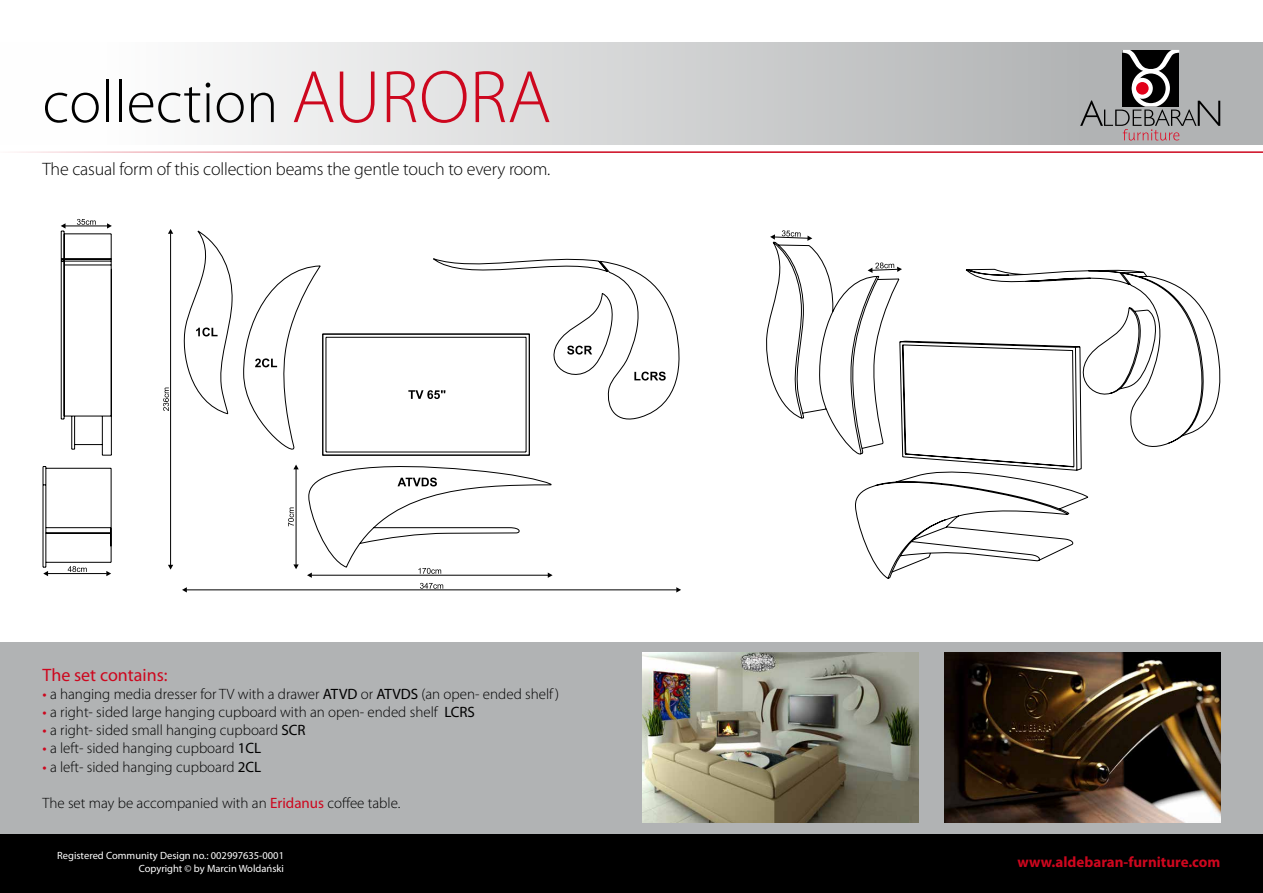
<style>
.page{position:relative;width:1263px;height:893px;background:#fff}
.page>*{position:absolute;margin:0;border:0;box-sizing:border-box;transform-origin:0 0}
.t1{font:300 60px "Myriad Pro";color:#000}
.t2{font:300 18px "Myriad Pro";letter-spacing:-.01em;color:#000}
.t3{font:18px "Myriad Pro";color:#cd071e}
.t4{font:300 15px "Myriad Pro";color:#000}
.t5{font:700 15px "Myriad Pro";color:#cd071e}
.t6{font:10.5px/12.6px "Myriad Pro";color:#fff;text-align:right}
.s1{font-size:75px;color:#cd071e}
.s2{font-weight:400;color:#cd071e}
.s3{font-weight:400}
</style>
<div class="page">
<div style="left:0;top:833px;width:1263px;height:60px;background:#000"></div>
<div style="left:0;top:43px;width:1263px;height:102px;background:linear-gradient(to right,#fff,#a7aaab)"></div>
<hr style="left:0;top:151px;width:1263px;height:2px;background:#cd071e">
<svg style="left:1080px;top:50px;width:140px;height:90px;background:#8f8c8d"></svg>
<div style="left:0;top:642px;width:1263px;height:191px;background:#b1b3b4"></div>
<svg style="left:43px;top:230px;width:1177px;height:338px"></svg>
<svg style="left:408px;top:390px;width:37px;height:9px"></svg>
<svg style="left:255px;top:358px;width:22px;height:9px"></svg>
<svg style="left:397px;top:477px;width:40px;height:9px"></svg>
<svg style="left:567px;top:346px;width:25px;height:9px"></svg>
<svg style="left:634px;top:372px;width:32px;height:9px"></svg>
<svg style="left:196px;top:327px;width:22px;height:9px"></svg>
<hr style="left:170px;top:233px;width:1px;height:332px;background:#000">
<svg style="left:168px;top:229px;width:5px;height:5px"></svg>
<svg style="left:168px;top:565px;width:5px;height:5px"></svg>
<svg style="left:163px;top:388px;width:6px;height:23px"></svg>
<svg style="left:288px;top:507px;width:6px;height:19px"></svg>
<hr style="left:186px;top:590px;width:491px;height:1px;background:#000">
<svg style="left:182px;top:587px;width:5px;height:5px"></svg>
<svg style="left:676px;top:587px;width:5px;height:5px"></svg>
<hr style="left:311px;top:575px;width:237px;height:1px;background:#000">
<svg style="left:307px;top:573px;width:5px;height:5px"></svg>
<svg style="left:548px;top:573px;width:5px;height:5px"></svg>
<hr style="left:296px;top:469px;width:1px;height:96px;background:#000">
<svg style="left:293px;top:564px;width:6px;height:5px"></svg>
<svg style="left:293px;top:465px;width:6px;height:4px"></svg>
<svg style="left:420px;top:583px;width:23px;height:6px"></svg>
<svg style="left:418px;top:568px;width:23px;height:6px"></svg>
<svg style="left:61px;top:223px;width:5px;height:6px"></svg>
<svg style="left:107px;top:223px;width:5px;height:6px"></svg>
<hr style="left:65px;top:226px;width:42px;height:1px;background:#000">
<svg style="left:77px;top:219px;width:19px;height:6px"></svg>
<hr style="left:48px;top:573px;width:59px;height:1px;background:#000">
<svg style="left:43px;top:571px;width:5px;height:5px"></svg>
<svg style="left:106px;top:571px;width:5px;height:5px"></svg>
<svg style="left:68px;top:566px;width:19px;height:6px"></svg>
<div style="left:322px;top:334px;width:208px;height:121px;border:1px solid #000"></div>
<img style="left:944px;top:653px;width:276px;height:170px">
<img style="left:642px;top:653px;width:276px;height:170px">
<h1 class="t1" style="left:43px;top:66px;width:510px">collection <span class="s1">AURORA</span></h1>
<p class="t2" style="left:43px;top:158px;width:509px">The casual form of this collection beams the gentle touch to every room.</p>
<p class="t3" style="left:43px;top:664px;width:127px">The set contains:</p>
<p class="t4" style="left:43px;top:685px;width:518px"><span class="s2">•</span> a hanging media dresser for TV with a drawer <span class="s3">ATVD</span> or <span class="s3">ATVDS</span> (an open- ended shelf )</p>
<p class="t4" style="left:43px;top:703px;width:434px"><span class="s2">•</span> a right- sided large hanging cupboard with an open- ended shelf <span class="s3">LCRS</span></p>
<p class="t4" style="left:43px;top:721px;width:265px"><span class="s2">•</span> a right- sided small hanging cupboard <span class="s3">SCR</span></p>
<p class="t4" style="left:43px;top:739px;width:220px"><span class="s2">•</span> a left- sided hanging cupboard <span class="s3">1CL</span></p>
<p class="t4" style="left:43px;top:757px;width:220px"><span class="s2">•</span> a left- sided hanging cupboard <span class="s3">2CL</span></p>
<p class="t4" style="left:43px;top:793px;width:359px">The set may be accompanied with an <span class="s2">Eridanus</span> coffee table.</p>
<p class="t6" style="left:57px;top:849px;width:228px">Registered Community Design no.: 002997635-0001<br>Copyright © by Marcin Woldański</p>
<p class="t5" style="left:1018px;top:852px;width:204px">www.aldebaran-furniture.com</p>
</div>
